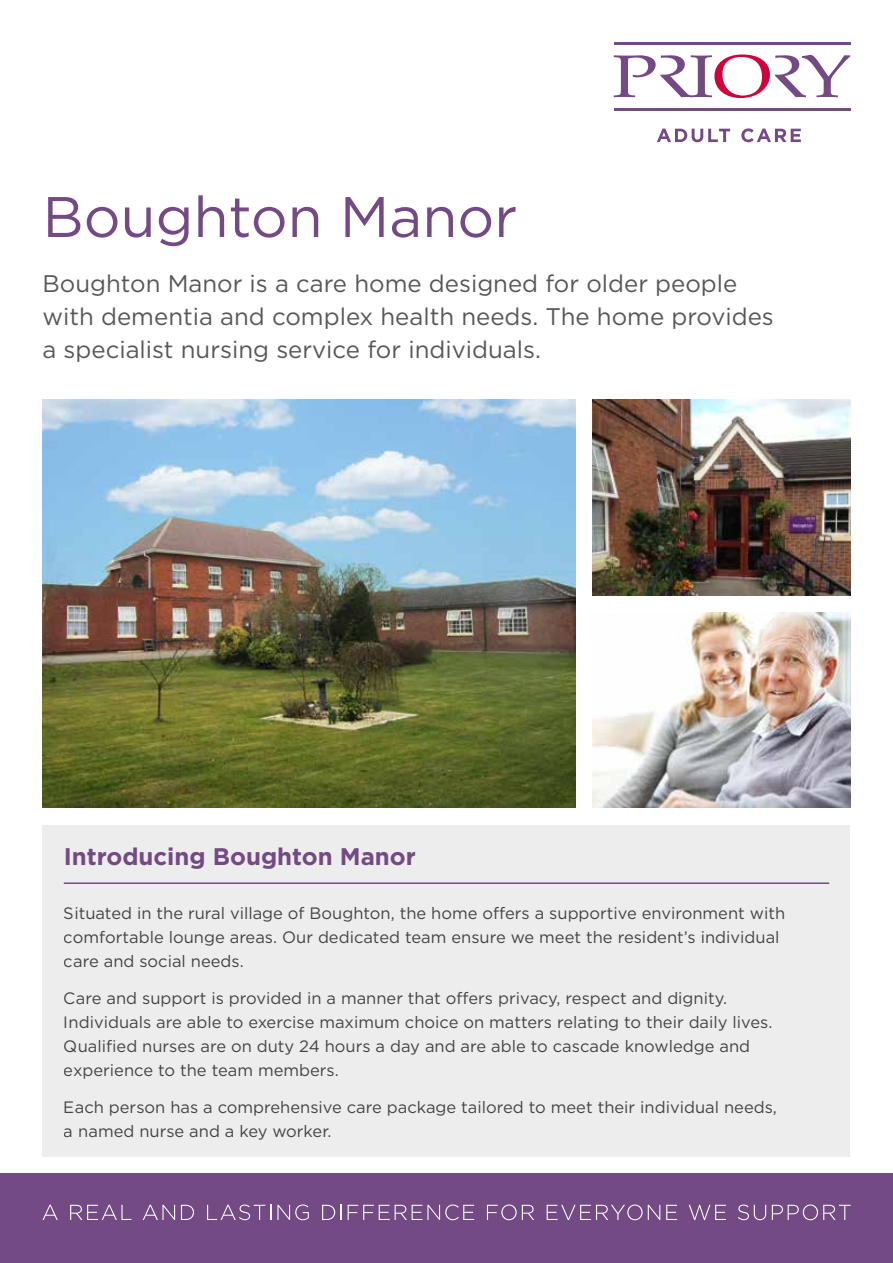
<style>
.page{position:relative;width:893px;height:1263px;background:#fff}
.page>*{position:absolute;margin:0;border:0;box-sizing:border-box;transform-origin:0 0}
.t1{font:57px "Gotham";color:#734a83}
.t2{font:24px/33px "Gotham";color:#575756}
.t3{font:700 24px "Gotham";color:#734a83}
.t4{font:16.5px/24px "Gotham";color:#4a4a49}
</style>
<div class="page">
<div style="left:0;top:1174px;width:893px;height:89px;background:#734a83"></div>
<hr style="left:614px;top:43px;width:236px;height:2px;background:#734a83">
<hr style="left:614px;top:109px;width:236px;height:2px;background:#734a83">
<svg style="left:614px;top:54px;width:236px;height:44px"></svg>
<svg style="left:657px;top:129px;width:73px;height:13px"></svg>
<svg style="left:741px;top:128px;width:60px;height:14px"></svg>
<svg style="left:43px;top:1205px;width:15px;height:15px"></svg>
<svg style="left:70px;top:1205px;width:61px;height:15px"></svg>
<svg style="left:143px;top:1205px;width:32px;height:15px"></svg>
<svg style="left:181px;top:1205px;width:13px;height:15px"></svg>
<svg style="left:207px;top:1204px;width:64px;height:16px"></svg>
<svg style="left:277px;top:1204px;width:32px;height:16px"></svg>
<svg style="left:322px;top:1205px;width:20px;height:15px"></svg>
<svg style="left:348px;top:1204px;width:126px;height:16px"></svg>
<svg style="left:487px;top:1204px;width:47px;height:16px"></svg>
<svg style="left:547px;top:1204px;width:113px;height:16px"></svg>
<svg style="left:666px;top:1205px;width:11px;height:15px"></svg>
<svg style="left:689px;top:1205px;width:37px;height:15px"></svg>
<svg style="left:738px;top:1204px;width:28px;height:16px"></svg>
<svg style="left:772px;top:1204px;width:79px;height:16px"></svg>
<img style="left:43px;top:400px;width:532px;height:408px">
<div style="left:43px;top:825px;width:807px;height:332px;background:#ededed"></div>
<img style="left:592px;top:400px;width:258px;height:195px">
<img style="left:592px;top:612px;width:259px;height:196px">
<hr style="left:64px;top:882px;width:765px;height:2px;background:#734a83">
<h1 class="t1" style="left:43px;top:180px;width:476px">Boughton Manor</h1>
<h2 class="t2" style="left:43px;top:267px;width:733px">Boughton Manor is a care home designed for older people with dementia and complex health needs. The home provides a specialist nursing service for individuals.</h2>
<h2 class="t3" style="left:64px;top:841px;width:354px">Introducing Boughton Manor</h2>
<p class="t4" style="left:64px;top:901px;width:723px">Situated in the rural village of Boughton, the home offers a supportive environment with comfortable lounge areas. Our dedicated team ensure we meet the resident’s individual care and social needs.</p>
<p class="t4" style="left:64px;top:985px;width:710px">Care and support is provided in a manner that offers privacy, respect and dignity.<br>Individuals are able to exercise maximum choice on matters relating to their daily lives.<br>Qualified nurses are on duty 24 hours a day and are able to cascade knowledge and experience to the team members.</p>
<p class="t4" style="left:64px;top:1094px;width:715px">Each person has a comprehensive care package tailored to meet their individual needs, a named nurse and a key worker.</p>
</div>
